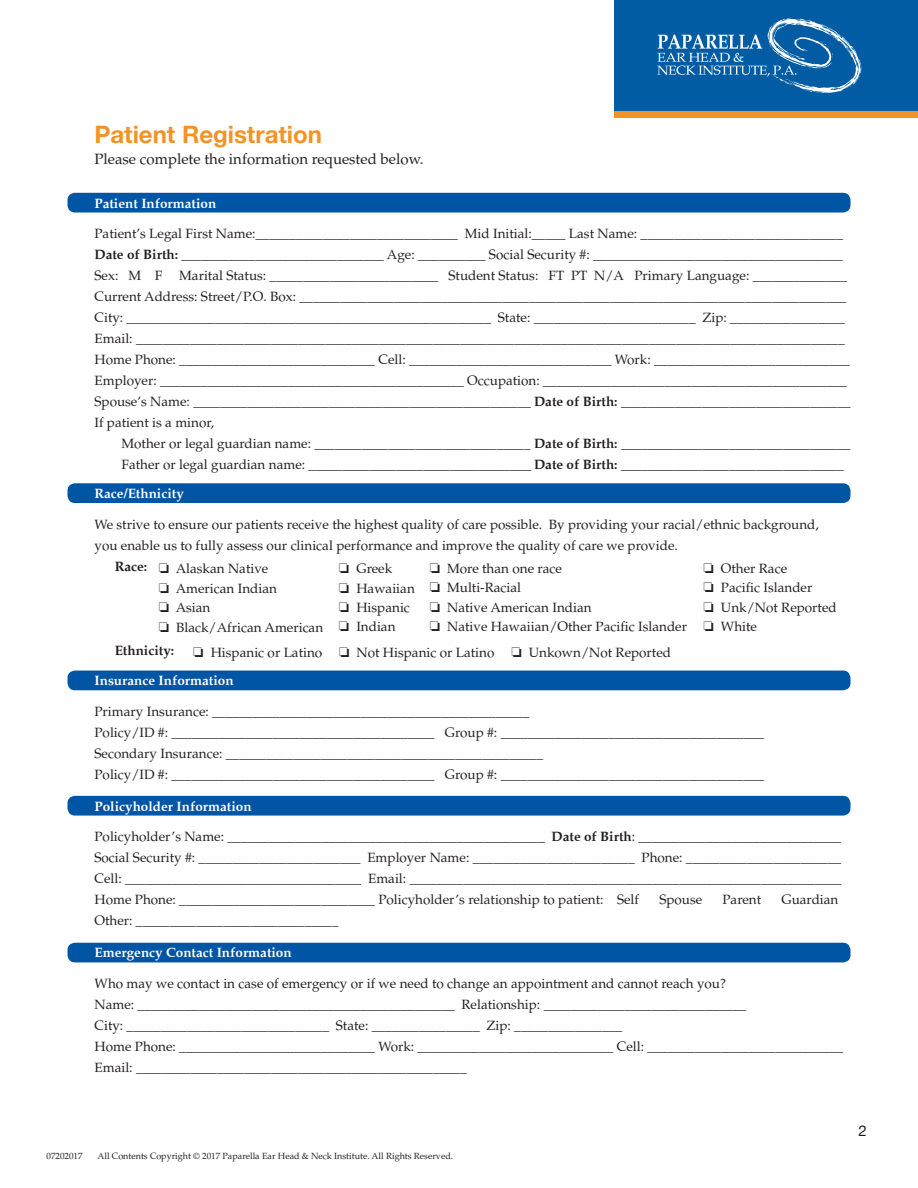
<style>
.page{position:relative;width:918px;height:1188px;background:#fff}
.page>*{position:absolute;margin:0;border:0;box-sizing:border-box;transform-origin:0 0}
.t1{font:700 24px "Helvetica Neue";color:#f39225}
.t2{font:15px "Palatino";color:#231f20}
.t3{font:15px "Helvetica Neue";color:#231f20}
.t4{font:13.5px/21px "Palatino";color:#231f20}
.t5{font:700 13.5px "Palatino";color:#fff}
.t6{font:700 13.5px "Palatino";color:#231f20}
.t7{font:9px "Palatino";color:#231f20}
.s1{font-weight:700}
</style>
<div class="page">
<div style="left:68px;top:193px;width:782px;height:20px;background:#0155a5;border-radius:8px"></div>
<div style="left:614px;top:0;width:304px;height:111px;background:#015ca3"></div>
<svg style="left:657px;top:18px;width:204px;height:75px"></svg>
<div style="left:614px;top:111px;width:304px;height:7px;background:#f39225"></div>
<div style="left:68px;top:483px;width:782px;height:20px;background:#0155a5;border-radius:8px"></div>
<div style="left:68px;top:671px;width:782px;height:19px;background:#0155a5;border-radius:8px"></div>
<div style="left:68px;top:943px;width:782px;height:19px;background:#0155a5;border-radius:8px"></div>
<div style="left:68px;top:796px;width:782px;height:20px;background:#0155a5;border-radius:8px"></div>
<h1 class="t1" style="left:94px;top:116px;width:229px">Patient Registration</h1>
<p class="t2" style="left:94px;top:150px;width:331px">Please complete the information requested below.</p>
<p class="t5" style="left:94px;top:195px;width:123px">Patient Information</p>
<p class="t4" style="left:94px;top:223px;width:757px">Patient’s Legal First Name:______________________________ Mid Initial:_____ Last Name: ______________________________ <span class="s1">Date of Birth:</span> ______________________________ Age: __________ Social Security #: _____________________________________ Sex: M F Marital Status: _________________________ Student Status: FT PT N/A Primary Language: ______________ Current Address: Street/P.O. Box: _________________________________________________________________________________ City: ______________________________________________________ State: ________________________ Zip: _________________ Email: _________________________________________________________________________________________________________ Home Phone: _____________________________ Cell: ______________________________ Work: _____________________________ Employer: _____________________________________________ Occupation: _____________________________________________ Spouse’s Name: __________________________________________________ <span class="s1">Date of Birth:</span> __________________________________ If patient is a minor,</p>
<p class="t4" style="left:122px;top:433px;width:730px">Mother or legal guardian name: ________________________________ <span class="s1">Date of Birth:</span> __________________________________<br>Father or legal guardian name: _________________________________ <span class="s1">Date of Birth:</span> _________________________________</p>
<p class="t5" style="left:94px;top:486px;width:91px">Race/Ethnicity</p>
<p class="t4" style="left:94px;top:514px;width:726px">We strive to ensure our patients receive the highest quality of care possible. By providing your racial/ethnic background, you enable us to fully assess our clinical performance and improve the quality of care we provide.</p>
<p class="t6" style="left:115px;top:559px;width:34px">Race:</p>
<p class="t4" style="left:703px;top:558px;width:85px">□ Other Race</p>
<p class="t4" style="left:703px;top:578px;width:110px">□ Pacific Islander</p>
<p class="t4" style="left:703px;top:597px;width:135px">□ Unk/Not Reported</p>
<p class="t4" style="left:703px;top:617px;width:55px">□ White</p>
<p class="t4" style="left:430px;top:558px;width:134px">□ More than one race</p>
<p class="t4" style="left:430px;top:578px;width:93px">□ Multi-Racial</p>
<p class="t4" style="left:430px;top:597px;width:163px">□ Native American Indian</p>
<p class="t4" style="left:430px;top:617px;width:259px">□ Native Hawaiian/Other Pacific Islander</p>
<p class="t4" style="left:339px;top:558px;width:55px">□ Greek</p>
<p class="t4" style="left:339px;top:578px;width:77px">□ Hawaiian</p>
<p class="t4" style="left:339px;top:597px;width:72px">□ Hispanic</p>
<p class="t4" style="left:339px;top:617px;width:58px">□ Indian</p>
<p class="t4" style="left:159px;top:558px;width:111px">□ Alaskan Native</p>
<p class="t4" style="left:159px;top:578px;width:120px">□ American Indian</p>
<p class="t4" style="left:159px;top:597px;width:53px">□ Asian</p>
<p class="t4" style="left:159px;top:617px;width:166px">□ Black/African American</p>
<p class="t6" style="left:115px;top:643px;width:61px">Ethnicity:</p>
<p class="t5" style="left:94px;top:673px;width:141px">Insurance Information</p>
<p class="t4" style="left:94px;top:701px;width:671px">Primary Insurance: _______________________________________________<br>Policy/ID #: _______________________________________ Group #: _______________________________________ Secondary Insurance: _______________________________________________<br>Policy/ID #: _______________________________________ Group #: _______________________________________</p>
<p class="t4" style="left:193px;top:642px;width:130px">□ Hispanic or Latino</p>
<p class="t4" style="left:339px;top:642px;width:157px">□ Not Hispanic or Latino</p>
<p class="t4" style="left:511px;top:642px;width:161px">□ Unkown/Not Reported</p>
<p class="t5" style="left:94px;top:798px;width:159px">Policyholder Information</p>
<p class="t4" style="left:94px;top:826px;width:749px;text-align:justify">Policyholder’s Name: _______________________________________________ <span class="s1">Date of Birth</span>: ______________________________ Social Security #: ________________________ Employer Name: ________________________ Phone: _______________________ Cell: ___________________________________ Email: ________________________________________________________________ Home Phone: _____________________________ Policyholder’s relationship to patient: Self</p>
<p class="t4" style="left:659px;top:889px;width:44px">Spouse</p>
<p class="t4" style="left:722px;top:889px;width:40px">Parent</p>
<p class="t4" style="left:781px;top:889px;width:59px">Guardian</p>
<p class="t4" style="left:94px;top:910px;width:245px">Other: ______________________________</p>
<p class="t5" style="left:94px;top:945px;width:199px">Emergency Contact Information</p>
<p class="t4" style="left:94px;top:973px;width:750px">Who may we contact in case of emergency or if we need to change an appointment and cannot reach you?<br>Name: _______________________________________________ Relationship: ______________________________<br>City: ______________________________ State: ________________ Zip: ________________<br>Home Phone: _____________________________ Work: _____________________________ Cell: _____________________________ Email: _________________________________________________</p>
<p class="t7" style="left:47px;top:1151px;width:37px">07202017</p>
<p class="t7" style="left:97px;top:1151px;width:357px">All Contents Copyright © 2017 Paparella Ear Head &amp; Neck Institute. All Rights Reserved.</p>
<p class="t3" style="left:859px;top:1120px;width:10px">2</p>
</div>
